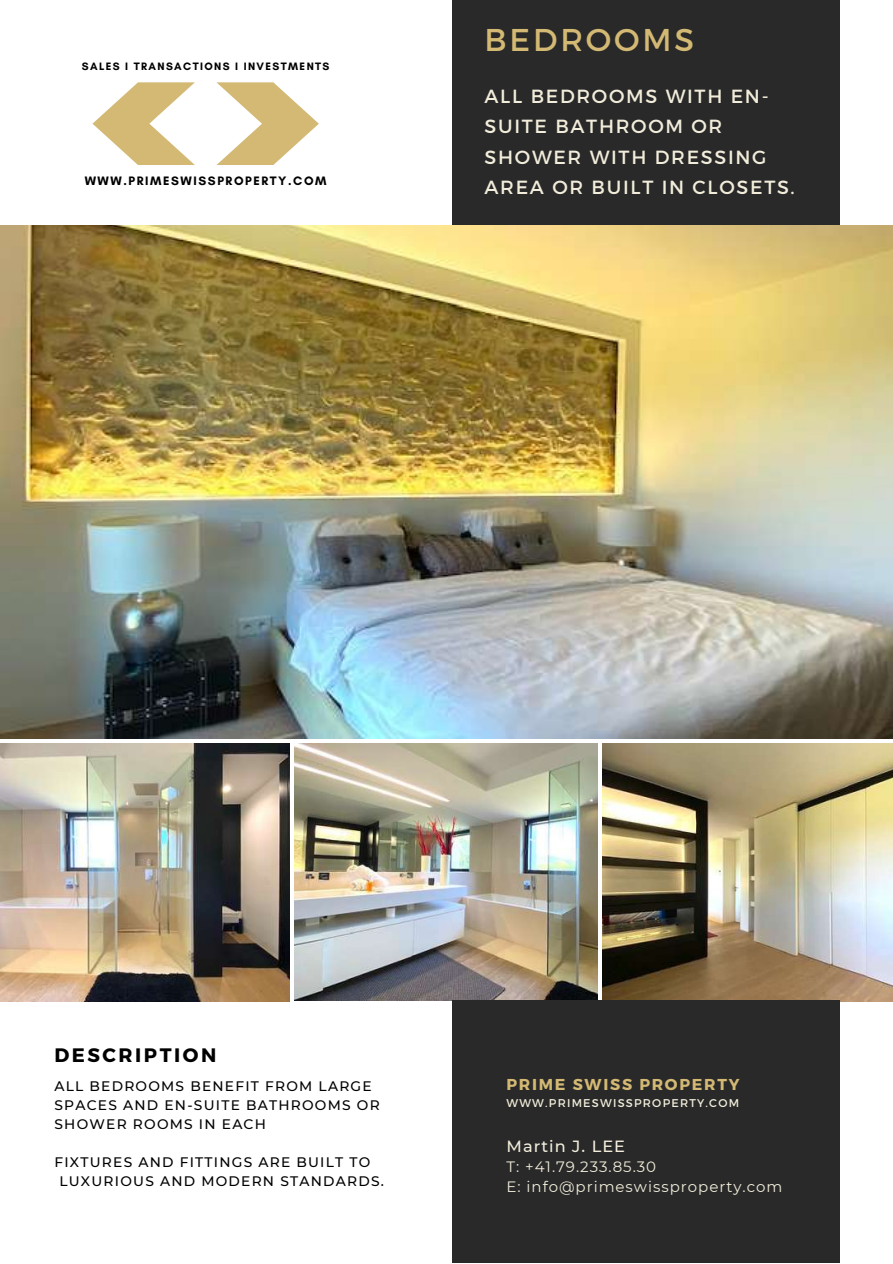
<style>
.page{position:relative;width:893px;height:1264px;background:#fff}
.page>*{position:absolute;margin:0;border:0;box-sizing:border-box;transform-origin:0 0}
.t1{font:31.5px "Montserrat";letter-spacing:.09em;color:#d3b973}
.t2{font:700 19.5px "Montserrat";letter-spacing:.13em;color:#000}
.t3{font:19.05px/30.3px "Montserrat";letter-spacing:.09em;color:#f2eddb}
.t4{font:500 16.2px "Montserrat";letter-spacing:.065em;color:#f2eddb}
.t5{font:700 15.75px "Montserrat";letter-spacing:.11em;color:#d3b973}
.t6{font:15px/20.2px "Montserrat";letter-spacing:.065em;color:#f2eddb}
.t7{font:500 13.8px/19px "Montserrat";letter-spacing:.09em;color:#000}
.t8{font:700 12.45px "Glacial Indifference";letter-spacing:.125em;color:#000}
.t9{font:11.25px "Montserrat";letter-spacing:.11em;color:#f2eddb}
.t10{font:700 10.95px "Glacial Indifference";letter-spacing:.125em;color:#000}
</style>
<div class="page">
<img style="left:0;top:225px;width:892px;height:513px">
<img style="left:0;top:743px;width:289px;height:258px">
<img style="left:295px;top:743px;width:302px;height:257px">
<img style="left:602px;top:743px;width:290px;height:258px">
<svg style="left:216px;top:82px;width:103px;height:83px"></svg>
<svg style="left:92px;top:82px;width:103px;height:83px"></svg>
<div style="left:452px;top:1000px;width:387px;height:262px;background:#292929"></div>
<div style="left:452px;top:0;width:387px;height:224px;background:#292929"></div>
<p class="t10" style="left:82px;top:60px;width:249px">SALES I TRANSACTIONS I INVESTMENTS</p>
<p class="t8" style="left:85px;top:173px;width:243px">WWW.PRIMESWISSPROPERTY.COM</p>
<h1 class="t1" style="left:484px;top:20px;width:211px">BEDROOMS</h1>
<h3 class="t3" style="left:484px;top:80px;width:312px">ALL BEDROOMS WITH EN-<br>SUITE BATHROOM OR<br>SHOWER WITH DRESSING<br>AREA OR BUILT IN CLOSETS.</h3>
<h2 class="t2" style="left:54px;top:1042px;width:163px">DESCRIPTION</h2>
<p class="t7" style="left:54px;top:1076px;width:327px">ALL BEDROOMS BENEFIT FROM LARGE<br>SPACES AND EN-SUITE BATHROOMS OR<br>SHOWER ROOMS IN EACH</p>
<p class="t7" style="left:59px;top:1152px;width:326px;text-indent:-5px">FIXTURES AND FITTINGS ARE BUILT TO<br>LUXURIOUS AND MODERN STANDARDS.</p>
<p class="t5" style="left:506px;top:1073px;width:234px">PRIME SWISS PROPERTY</p>
<p class="t9" style="left:506px;top:1095px;width:234px">WWW.PRIMESWISSPROPERTY.COM</p>
<p class="t4" style="left:506px;top:1135px;width:120px">Martin J. LEE</p>
<p class="t6" style="left:506px;top:1156px;width:277px">T: +41.79.233.85.30<br>E: info@primeswissproperty.com</p>
</div>
